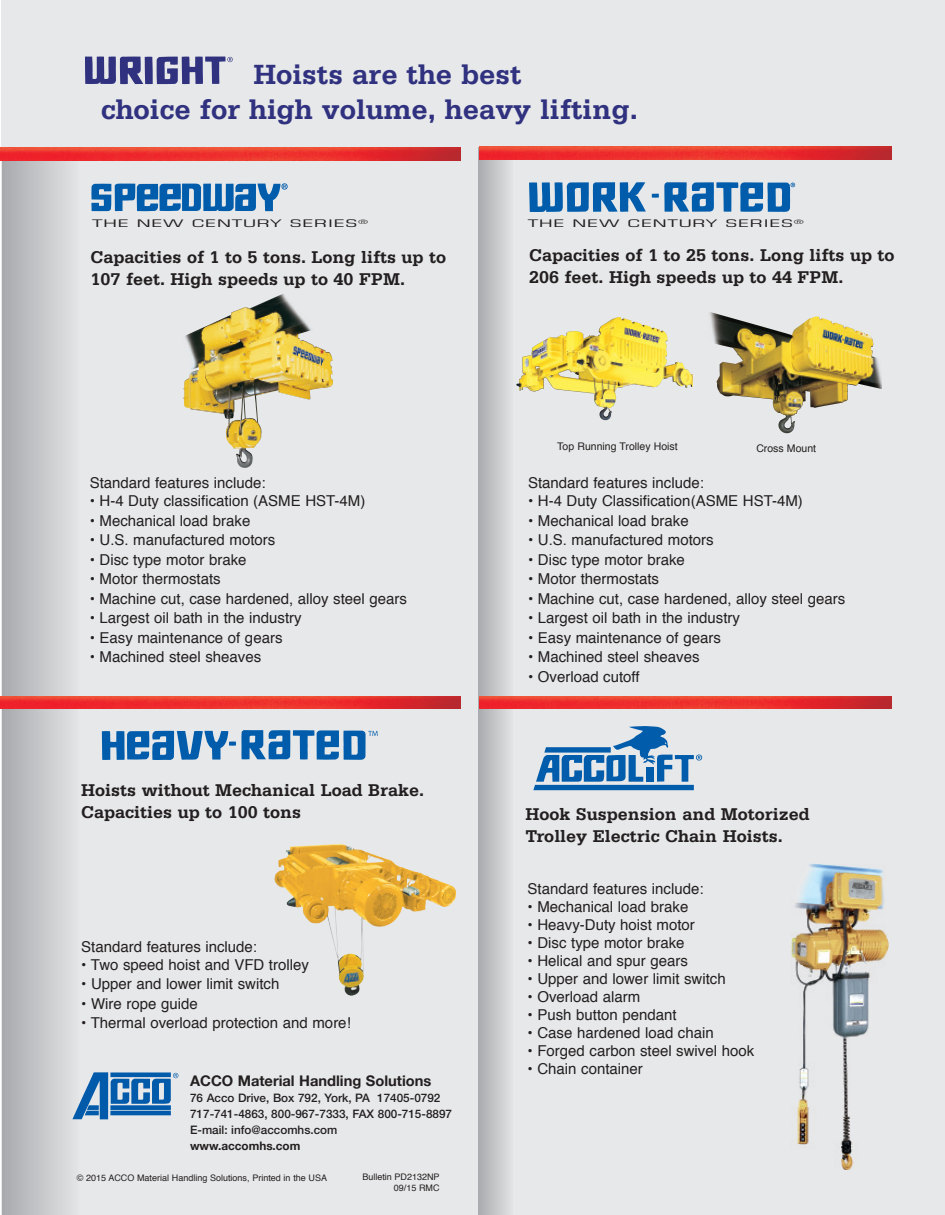
<style>
.page{position:relative;width:945px;height:1215px;background:#fff}
.page>*{position:absolute;margin:0;border:0;box-sizing:border-box;transform-origin:0 0}
.t1{font:700 29.4px/35.2px "Serifa";color:#30317f}
.t2{font:700 18px/21.6px "Serifa";color:#231f20}
.t3{font:15px "Helvetica";color:#231f20}
.t4{font:700 14.7px "Helvetica Neue";color:#231f20}
.t5{font:500 11.7px/16.2px "Helvetica Neue";color:#231f20}
.t6{font:700 11.7px "Helvetica Neue";color:#231f20}
.t7{font:condensed 10.5px "Eurostile";letter-spacing:.035em;color:#231f20;scale:2.1 1}
.t8{font:10.5px "Helvetica";color:#231f20}
.t9{font:9px/10.8px "Helvetica";color:#231f20;text-align:right}
</style>
<div class="page">
<div style="left:2px;top:0;width:943px;height:1215px;background:#e7e8e9"></div>
<svg style="left:478px;top:147px;width:32px;height:1068px"></svg>
<div style="left:3px;top:153px;width:76px;height:1062px;background:linear-gradient(to right,#a9aaae,#e3e4e5)"></div>
<img style="left:0;top:148px;width:460px;height:12px">
<img style="left:0;top:696px;width:460px;height:13px">
<img style="left:480px;top:147px;width:411px;height:13px">
<img style="left:480px;top:696px;width:411px;height:13px">
<svg style="left:72px;top:1072px;width:106px;height:47px"></svg>
<img style="left:183px;top:294px;width:150px;height:174px">
<img style="left:709px;top:312px;width:83px;height:116px">
<img style="left:516px;top:317px;width:151px;height:100px">
<svg style="left:529px;top:182px;width:117px;height:30px"></svg>
<svg style="left:652px;top:182px;width:143px;height:30px"></svg>
<svg style="left:91px;top:183px;width:197px;height:29px"></svg>
<svg style="left:85px;top:56px;width:148px;height:28px"></svg>
<svg style="left:533px;top:726px;width:169px;height:64px"></svg>
<img style="left:791px;top:864px;width:98px;height:306px">
<svg style="left:102px;top:730px;width:276px;height:30px"></svg>
<img style="left:274px;top:844px;width:182px;height:116px">
<h1 class="t1" style="left:101px;top:59px;width:538px;text-indent:152px">Hoists are the best<br>choice for high volume, heavy lifting.</h1>
<p class="t7" style="left:92px;top:219px;width:133px">THE NEW CENTURY SERIES<sup>®</sup></p>
<p class="t2" style="left:91px;top:248px;width:357px">Capacities of 1 to 5 tons. Long lifts up to<br>107 feet. High speeds up to 40 FPM.</p>
<p class="t3" style="left:90px;top:477px;width:177px">Standard features include:</p>
<p class="t3" style="left:90px;top:495px;width:277px">• H-4 Duty classification (ASME HST-4M)</p>
<p class="t3" style="left:90px;top:514px;width:162px">• Mechanical load brake</p>
<p class="t3" style="left:90px;top:534px;width:187px">• U.S. manufactured motors</p>
<p class="t3" style="left:90px;top:553px;width:158px">• Disc type motor brake</p>
<p class="t3" style="left:90px;top:573px;width:133px">• Motor thermostats</p>
<p class="t3" style="left:90px;top:592px;width:319px">• Machine cut, case hardened, alloy steel gears</p>
<p class="t3" style="left:90px;top:612px;width:213px">• Largest oil bath in the industry</p>
<p class="t3" style="left:90px;top:631px;width:194px">• Easy maintenance of gears</p>
<p class="t3" style="left:90px;top:651px;width:173px">• Machined steel sheaves</p>
<p class="t2" style="left:81px;top:781px;width:345px">Hoists without Mechanical Load Brake.<br>Capacities up to 100 tons</p>
<p class="t3" style="left:81px;top:940px;width:177px">Standard features include:</p>
<p class="t3" style="left:81px;top:958px;width:229px">• Two speed hoist and VFD trolley</p>
<p class="t3" style="left:81px;top:978px;width:200px">• Upper and lower limit switch</p>
<p class="t3" style="left:81px;top:997px;width:118px">• Wire rope guide</p>
<p class="t3" style="left:81px;top:1017px;width:271px">• Thermal overload protection and more!</p>
<p class="t4" style="left:190px;top:1071px;width:243px">ACCO Material Handling Solutions</p>
<p class="t5" style="left:190px;top:1091px;width:264px">76 Acco Drive, Box 792, York, PA 17405-0792<br>717-741-4863, 800-967-7333, FAX 800-715-8897<br>E-mail: info@accomhs.com</p>
<p class="t6" style="left:190px;top:1139px;width:112px">www.accomhs.com</p>
<p class="t9" style="left:77px;top:1173px;width:252px">© 2015 ACCO Material Handling Solutions, Printed in the USA</p>
<p class="t9" style="left:362px;top:1172px;width:79px">Bulletin PD2132NP<br>09/15 RMC</p>
<p class="t7" style="left:528px;top:219px;width:133px">THE NEW CENTURY SERIES<sup>®</sup></p>
<p class="t2" style="left:529px;top:246px;width:367px">Capacities of 1 to 25 tons. Long lifts up to<br>206 feet. High speeds up to 44 FPM.</p>
<p class="t8" style="left:557px;top:442px;width:122px">Top Running Trolley Hoist</p>
<p class="t8" style="left:756px;top:444px;width:61px">Cross Mount</p>
<p class="t3" style="left:528px;top:477px;width:177px">Standard features include:</p>
<p class="t3" style="left:528px;top:495px;width:276px">• H-4 Duty Classification(ASME HST-4M)</p>
<p class="t3" style="left:528px;top:514px;width:162px">• Mechanical load brake</p>
<p class="t3" style="left:528px;top:534px;width:187px">• U.S. manufactured motors</p>
<p class="t3" style="left:528px;top:553px;width:158px">• Disc type motor brake</p>
<p class="t3" style="left:528px;top:573px;width:133px">• Motor thermostats</p>
<p class="t3" style="left:528px;top:592px;width:319px">• Machine cut, case hardened, alloy steel gears</p>
<p class="t3" style="left:528px;top:612px;width:213px">• Largest oil bath in the industry</p>
<p class="t3" style="left:528px;top:631px;width:194px">• Easy maintenance of gears</p>
<p class="t3" style="left:528px;top:651px;width:173px">• Machined steel sheaves</p>
<p class="t3" style="left:528px;top:670px;width:113px">• Overload cutoff</p>
<p class="t2" style="left:525px;top:805px;width:286px">Hook Suspension and Motorized<br>Trolley Electric Chain Hoists.</p>
<p class="t3" style="left:528px;top:882px;width:177px">Standard features include:</p>
<p class="t3" style="left:528px;top:900px;width:162px">• Mechanical load brake</p>
<p class="t3" style="left:528px;top:918px;width:169px">• Heavy-Duty hoist motor</p>
<p class="t3" style="left:528px;top:936px;width:158px">• Disc type motor brake</p>
<p class="t3" style="left:528px;top:954px;width:162px">• Helical and spur gears</p>
<p class="t3" style="left:528px;top:972px;width:200px">• Upper and lower limit switch</p>
<p class="t3" style="left:528px;top:990px;width:114px">• Overload alarm</p>
<p class="t3" style="left:528px;top:1008px;width:151px">• Push button pendant</p>
<p class="t3" style="left:528px;top:1026px;width:188px">• Case hardened load chain</p>
<p class="t3" style="left:528px;top:1044px;width:228px">• Forged carbon steel swivel hook</p>
<p class="t3" style="left:528px;top:1062px;width:117px">• Chain container</p>
</div>
